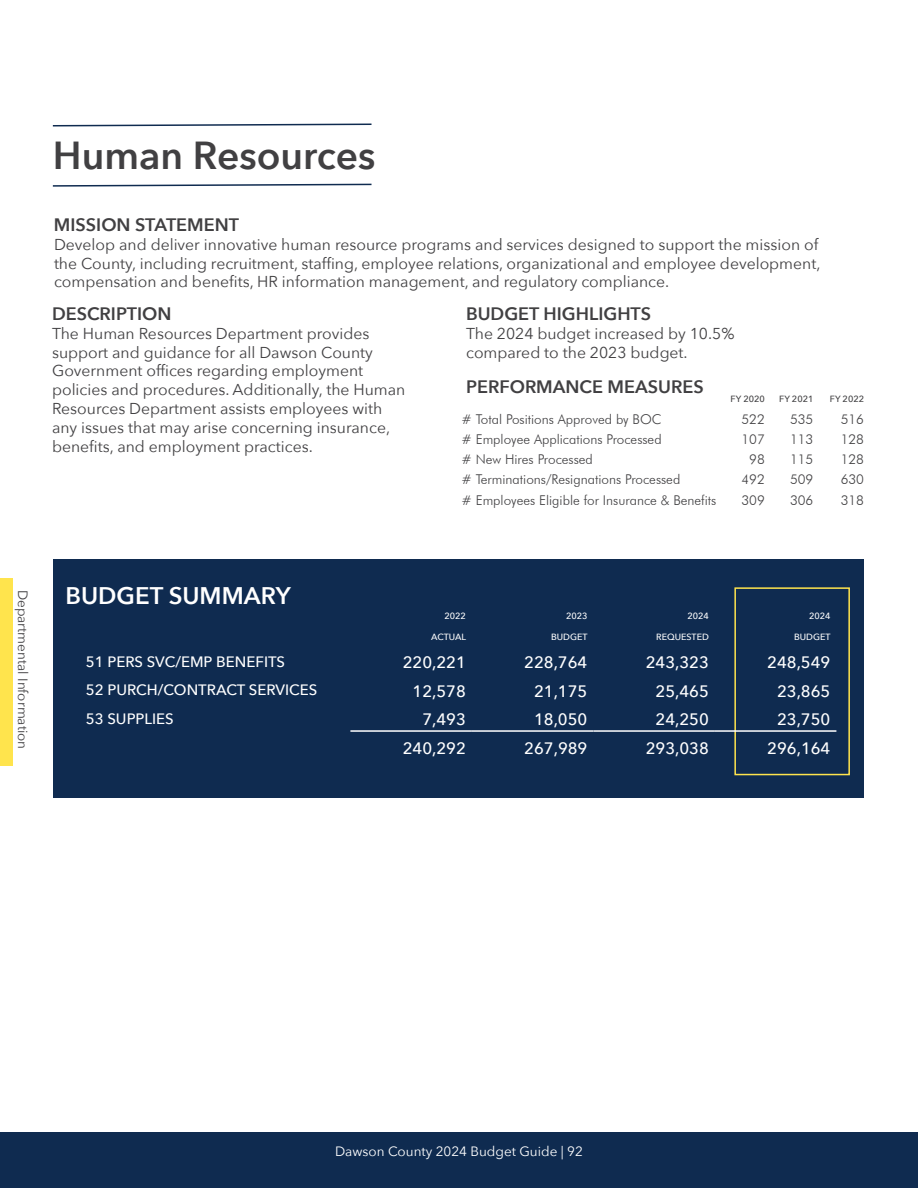
<style>
.page{position:relative;width:918px;height:1188px;background:#fff}
.page>*{position:absolute;margin:0;border:0;box-sizing:border-box;transform-origin:0 0}
.t1{font:600 39px "Avenir Next";color:#414042}
.t2{font:600 24px "Avenir Next";color:#fff}
.t3{font:600 18px "Avenir Next";color:#414042}
.t4{font:500 16.5px "Avenir Next";color:#fff}
.t5{font:15.75px/18.9px "Avenir Next";color:#414042}
.t6{font:500 15px "Avenir Next";color:#fff}
.t7{font:300 13.5px "Futura BT";color:#414042}
.t8{font:13.5px "Avenir Next";color:#fff}
.t9{font:13.5px "Avenir Next";color:#414042}
.t10{font:500 9px "Avenir Next";color:#fff}
.t11{font:500 9px "Avenir Next";color:#414042}
</style>
<div class="page">
<div style="left:53px;top:560px;width:811px;height:238px;background:#0f2b50"></div>
<div style="left:734px;top:587px;width:116px;height:188px;border:2px solid #ffe44d"></div>
<hr style="left:350px;top:730px;width:122px;height:2px;background:#fff">
<hr style="left:472px;top:730px;width:121px;height:2px;background:#fff">
<hr style="left:593px;top:730px;width:122px;height:2px;background:#fff">
<hr style="left:715px;top:730px;width:121px;height:2px;background:#fff">
<svg style="left:52px;top:123px;width:320px;height:4px"></svg>
<svg style="left:52px;top:183px;width:320px;height:4px"></svg>
<div style="left:0;top:1132px;width:918px;height:56px;background:#0f2b50"></div>
<div style="left:0;top:578px;width:14px;height:188px;background:#ffe44d"></div>
<h1 class="t1" style="left:53px;top:122px;width:324px">Human Resources</h1>
<p class="t3" style="left:54px;top:209px;width:187px">MISSION STATEMENT</p>
<p class="t5" style="left:54px;top:234px;width:768px">Develop and deliver innovative human resource programs and services designed to support the mission of the County, including recruitment, staffing, employee relations, organizational and employee development, compensation and benefits, HR information management, and regulatory compliance.</p>
<p class="t3" style="left:52px;top:298px;width:121px">DESCRIPTION</p>
<p class="t5" style="left:52px;top:323px;width:355px">The Human Resources Department provides support and guidance for all Dawson County Government offices regarding employment policies and procedures. Additionally, the Human Resources Department assists employees with any issues that may arise concerning insurance, benefits, and employment practices.</p>
<p class="t3" style="left:466px;top:298px;width:187px">BUDGET HIGHLIGHTS</p>
<p class="t5" style="left:466px;top:323px;width:270px">The 2024 budget increased by 10.5% compared to the 2023 budget.</p>
<p class="t3" style="left:466px;top:371px;width:239px">PERFORMANCE MEASURES</p>
<p class="t11" style="left:731px;top:391px;width:36px">FY 2020</p>
<p class="t11" style="left:779px;top:391px;width:36px">FY 2021</p>
<p class="t11" style="left:830px;top:391px;width:36px">FY 2022</p>
<p class="t7" style="left:461px;top:411px;width:202px"># Total Positions Approved by BOC</p>
<p class="t7" style="left:742px;top:411px;width:25px">522</p>
<p class="t7" style="left:790px;top:411px;width:25px">535</p>
<p class="t7" style="left:841px;top:411px;width:25px">516</p>
<p class="t7" style="left:461px;top:431px;width:202px"># Employee Applications Processed</p>
<p class="t7" style="left:742px;top:431px;width:25px">107</p>
<p class="t7" style="left:790px;top:431px;width:25px">113</p>
<p class="t7" style="left:841px;top:431px;width:25px">128</p>
<p class="t7" style="left:461px;top:451px;width:133px"># New Hires Processed</p>
<p class="t7" style="left:749px;top:451px;width:17px">98</p>
<p class="t7" style="left:790px;top:451px;width:25px">115</p>
<p class="t7" style="left:841px;top:451px;width:25px">128</p>
<p class="t7" style="left:461px;top:471px;width:220px"># Terminations/Resignations Processed</p>
<p class="t7" style="left:742px;top:471px;width:25px">492</p>
<p class="t7" style="left:790px;top:471px;width:25px">509</p>
<p class="t7" style="left:841px;top:471px;width:25px">630</p>
<p class="t7" style="left:461px;top:492px;width:256px"># Employees Eligible for Insurance &amp; Benefits</p>
<p class="t7" style="left:742px;top:492px;width:25px">309</p>
<p class="t7" style="left:790px;top:492px;width:25px">306</p>
<p class="t7" style="left:841px;top:492px;width:25px">318</p>
<p class="t9" style="left:34px;top:590px;width:161px;rotate:90deg">Departmental Information</p>
<h2 class="t2" style="left:66px;top:576px;width:227px">BUDGET SUMMARY</h2>
<p class="t10" style="left:445px;top:608px;width:23px">2022</p>
<p class="t10" style="left:566px;top:608px;width:23px">2023</p>
<p class="t10" style="left:688px;top:608px;width:23px">2024</p>
<p class="t10" style="left:809px;top:608px;width:23px">2024</p>
<p class="t10" style="left:431px;top:629px;width:36px">ACTUAL</p>
<p class="t10" style="left:551px;top:629px;width:38px">BUDGET</p>
<p class="t10" style="left:656px;top:629px;width:54px">REQUESTED</p>
<p class="t10" style="left:794px;top:629px;width:38px">BUDGET</p>
<p class="t6" style="left:86px;top:649px;width:201px">51 PERS SVC/EMP BENEFITS</p>
<p class="t4" style="left:403px;top:648px;width:65px">220,221</p>
<p class="t4" style="left:524px;top:648px;width:65px">228,764</p>
<p class="t4" style="left:646px;top:648px;width:65px">243,323</p>
<p class="t4" style="left:767px;top:648px;width:65px">248,549</p>
<p class="t6" style="left:86px;top:677px;width:233px">52 PURCH/CONTRACT SERVICES</p>
<p class="t4" style="left:413px;top:677px;width:55px">12,578</p>
<p class="t4" style="left:534px;top:677px;width:55px">21,175</p>
<p class="t4" style="left:656px;top:677px;width:55px">25,465</p>
<p class="t4" style="left:777px;top:677px;width:55px">23,865</p>
<p class="t6" style="left:86px;top:706px;width:89px">53 SUPPLIES</p>
<p class="t4" style="left:422px;top:705px;width:45px">7,493</p>
<p class="t4" style="left:534px;top:705px;width:55px">18,050</p>
<p class="t4" style="left:656px;top:705px;width:55px">24,250</p>
<p class="t4" style="left:777px;top:705px;width:55px">23,750</p>
<p class="t4" style="left:403px;top:734px;width:65px">240,292</p>
<p class="t4" style="left:524px;top:734px;width:65px">267,989</p>
<p class="t4" style="left:646px;top:734px;width:65px">293,038</p>
<p class="t4" style="left:767px;top:734px;width:65px">296,164</p>
<p class="t8" style="left:335px;top:1140px;width:249px">Dawson County 2024 Budget Guide | 92</p>
</div>
